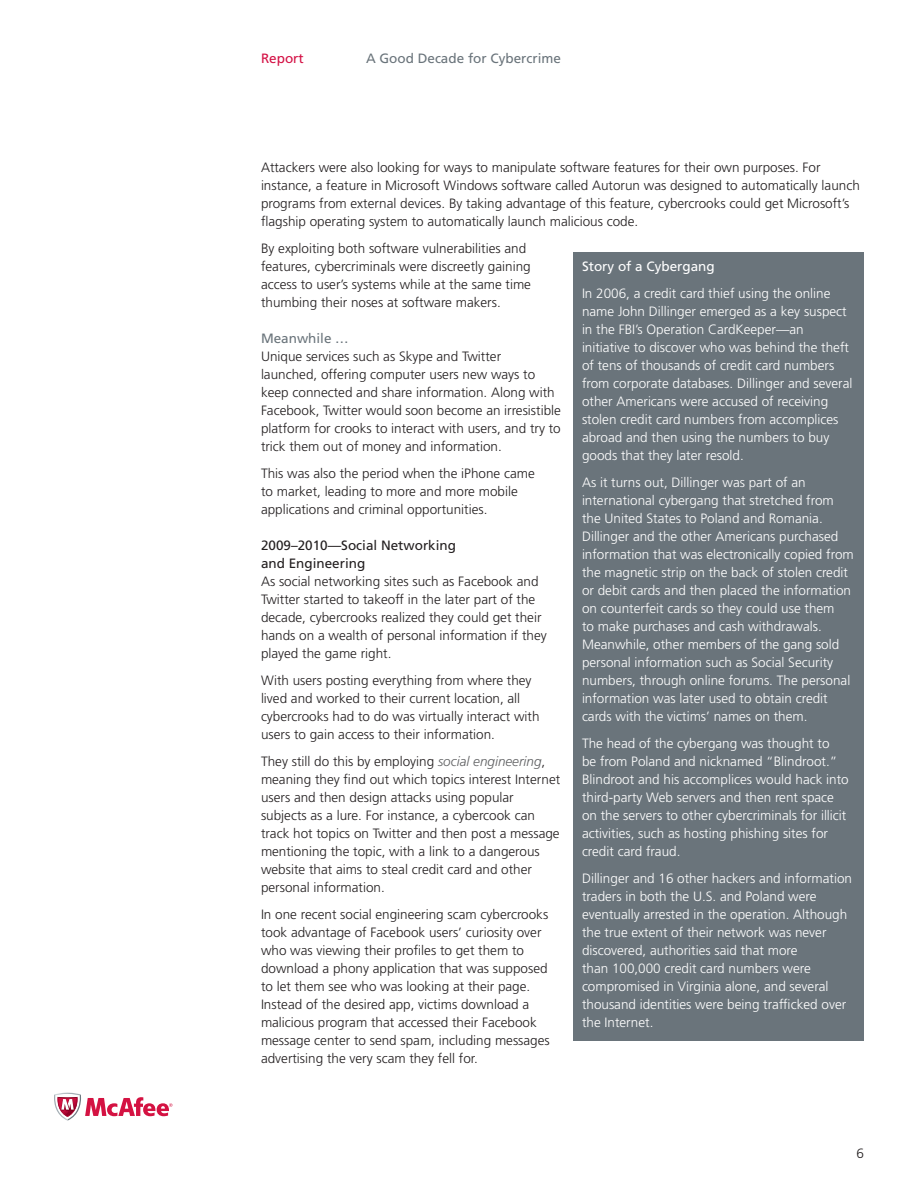
<style>
.page{position:relative;width:918px;height:1188px;background:#fff}
.page>*{position:absolute;margin:0;border:0;box-sizing:border-box;transform-origin:0 0}
.t1{font:300 13.5px/18px "Frutiger LT Std";color:#231f20}
.t2{font:300 13.5px/18px "Frutiger LT Std";color:#fff}
.t3{font:13.5px/18px "Frutiger LT Std";color:#231f20}
.t4{font:13.5px "Frutiger";color:#6a747b}
.t5{font:13.5px "Frutiger LT Std";color:#fff}
.t6{font:13.5px "Frutiger LT Std";color:#6a747b}
.t7{font:13.5px "Frutiger LT Std";color:#d41145}
.s1{font-style:italic;color:#5f6062}
</style>
<div class="page">
<svg style="left:54px;top:1093px;width:119px;height:28px"></svg>
<div style="left:573px;top:252px;width:291px;height:788px;background:#6a747b"></div>
<p class="t7" style="left:261px;top:50px;width:44px">Report</p>
<p class="t4" style="left:366px;top:50px;width:197px">A Good Decade for Cybercrime</p>
<p class="t1" style="left:261px;top:159px;width:600px">Attackers were also looking for ways to manipulate software features for their own purposes. For instance, a feature in Microsoft Windows software called Autorun was designed to automatically launch programs from external devices. By taking advantage of this feature, cybercrooks could get Microsoft’s flagship operating system to automatically launch malicious code.</p>
<p class="t1" style="left:261px;top:240px;width:271px">By exploiting both software vulnerabilities and features, cybercriminals were discreetly gaining access to user’s systems while at the same time thumbing their noses at software makers.</p>
<p class="t6" style="left:261px;top:330px;width:89px">Meanwhile …</p>
<p class="t1" style="left:261px;top:348px;width:301px">Unique services such as Skype and Twitter<br>launched, offering computer users new ways to keep connected and share information. Along with Facebook, Twitter would soon become an irresistible platform for crooks to interact with users, and try to trick them out of money and information.</p>
<p class="t1" style="left:261px;top:465px;width:275px">This was also the period when the iPhone came to market, leading to more and more mobile applications and criminal opportunities.</p>
<p class="t3" style="left:261px;top:536px;width:197px">2009–2010—Social Networking and Engineering</p>
<p class="t1" style="left:261px;top:573px;width:287px">As social networking sites such as Facebook and Twitter started to takeoff in the later part of the decade, cybercrooks realized they could get their hands on a wealth of personal information if they played the game right.</p>
<p class="t1" style="left:261px;top:672px;width:280px">With users posting everything from where they lived and worked to their current location, all cybercrooks had to do was virtually interact with users to gain access to their information.</p>
<p class="t1" style="left:261px;top:753px;width:301px">They still do this by employing <span class="s1">social engineering</span>, meaning they find out which topics interest Internet users and then design attacks using popular subjects as a lure. For instance, a cybercook can track hot topics on Twitter and then post a message mentioning the topic, with a link to a dangerous website that aims to steal credit card and other personal information.</p>
<p class="t1" style="left:261px;top:906px;width:290px">In one recent social engineering scam cybercrooks took advantage of Facebook users’ curiosity over who was viewing their profiles to get them to download a phony application that was supposed to let them see who was looking at their page.<br>Instead of the desired app, victims download a malicious program that accessed their Facebook message center to send spam, including messages advertising the very scam they fell for.</p>
<p class="t5" style="left:582px;top:259px;width:134px">Story of a Cybergang</p>
<p class="t2" style="left:582px;top:285px;width:272px">In 2006, a credit card thief using the online name John Dillinger emerged as a key suspect in the FBI’s Operation CardKeeper—an initiative to discover who was behind the theft of tens of thousands of credit card numbers from corporate databases. Dillinger and several other Americans were accused of receiving stolen credit card numbers from accomplices abroad and then using the numbers to buy goods that they later resold.</p>
<p class="t2" style="left:582px;top:474px;width:273px">As it turns out, Dillinger was part of an international cybergang that stretched from the United States to Poland and Romania.<br>Dillinger and the other Americans purchased information that was electronically copied from the magnetic strip on the back of stolen credit or debit cards and then placed the information on counterfeit cards so they could use them<br>to make purchases and cash withdrawals.<br>Meanwhile, other members of the gang sold personal information such as Social Security numbers, through online forums. The personal information was later used to obtain credit cards with the victims’ names on them.</p>
<p class="t2" style="left:582px;top:735px;width:268px">The head of the cybergang was thought to<br>be from Poland and nicknamed “Blindroot.” Blindroot and his accomplices would hack into third-party Web servers and then rent space on the servers to other cybercriminals for illicit activities, such as hosting phishing sites for credit card fraud.</p>
<p class="t2" style="left:582px;top:870px;width:272px">Dillinger and 16 other hackers and information traders in both the U.S. and Poland were eventually arrested in the operation. Although the true extent of their network was never discovered, authorities said that more<br>than 100,000 credit card numbers were compromised in Virginia alone, and several thousand identities were being trafficked over the Internet.</p>
<p class="t1" style="left:856px;top:1144px;width:9px">6</p>
</div>
